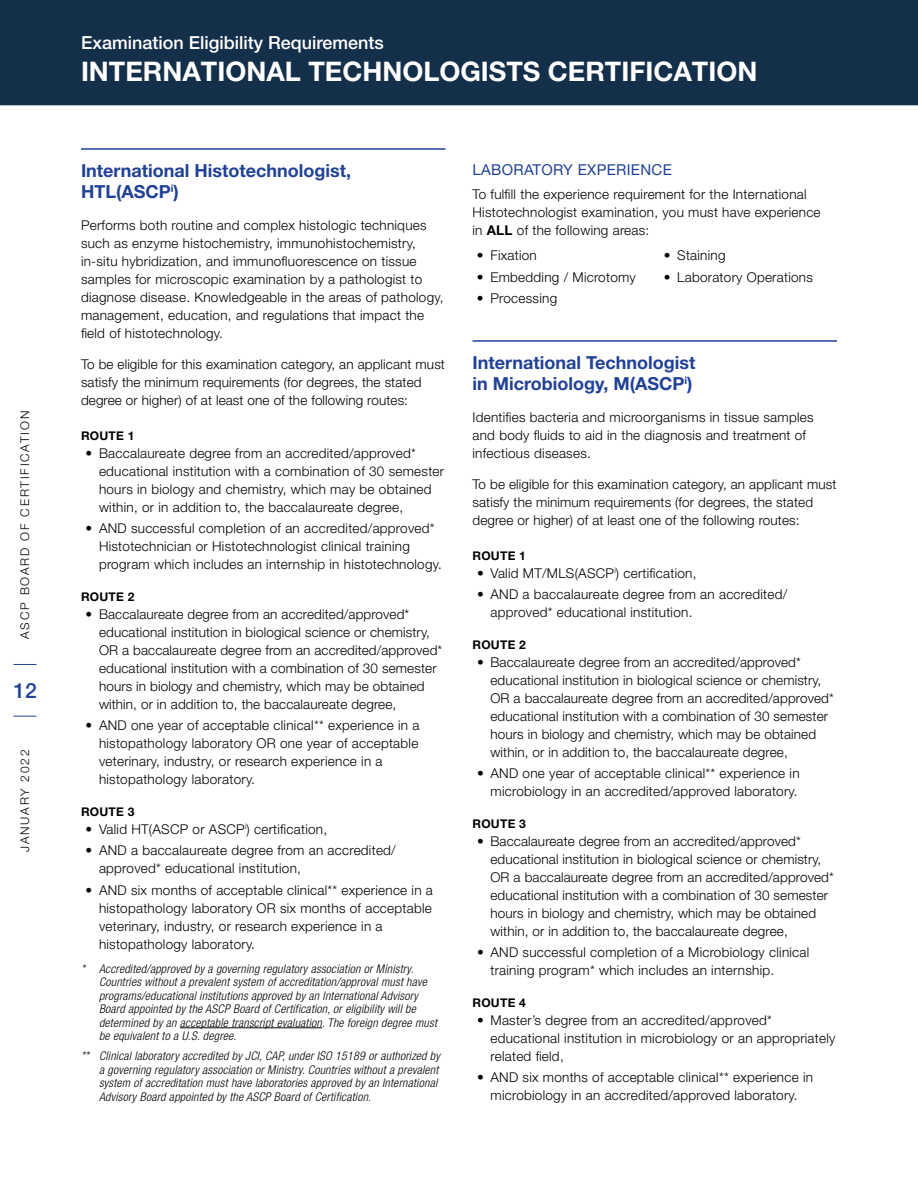
<style>
.page{position:relative;width:918px;height:1188px;background:#fff}
.page>*{position:absolute;margin:0;border:0;box-sizing:border-box;transform-origin:0 0}
.t1{font:700 27px "Helvetica Neue LT Pro";color:#fff}
.t2{font:500 21px "Helvetica Neue LT Std";color:#214196}
.t3{font:700 18px/21.6px "Helvetica Neue LT Std";color:#214196}
.t4{font:500 18px "Helvetica Neue LT Pro";color:#fff}
.t5{font:15px "Helvetica Neue LT Std";letter-spacing:.02em;color:#214196}
.t6{font:300 13.5px/18px "Helvetica Neue LT Std";letter-spacing:.02em;color:#000}
.t7{font:italic 300 condensed 12px/13.5px "Helvetica Neue LT Std";letter-spacing:.02em;color:#000}
.t8{font:700 12px "Helvetica Neue LT Std";letter-spacing:.02em;color:#000}
.t9{font:300 12px "Helvetica Neue LT Std";letter-spacing:.15em;color:#000}
.s1{font-weight:700}
</style>
<div class="page">
<svg style="left:14px;top:664px;width:23px;height:1px"></svg>
<svg style="left:14px;top:716px;width:23px;height:1px"></svg>
<div style="left:0;top:0;width:918px;height:105px;background:#142f4a"></div>
<hr style="left:81px;top:148px;width:365px;height:2px;background:#214196">
<hr style="left:180px;top:1028px;width:142px;height:1px;background:#000">
<hr style="left:472px;top:340px;width:365px;height:2px;background:#214196">
<p class="t9" style="left:18px;top:639px;width:229px;rotate:-90deg">ASCP BOARD OF CERTIFICATION</p>
<h2 class="t2" style="left:13px;top:678px;width:25px">12</h2>
<p class="t9" style="left:18px;top:852px;width:104px;rotate:-90deg">JANUARY 2022</p>
<h3 class="t4" style="left:81px;top:32px;width:304px">Examination Eligibility Requirements</h3>
<h1 class="t1" style="left:81px;top:55px;width:678px">INTERNATIONAL TECHNOLOGISTS CERTIFICATION</h1>
<h3 class="t3" style="left:81px;top:159px;width:272px">International Histotechnologist,<br>HTL(ASCP<sup>i</sup>)</h3>
<p class="t6" style="left:81px;top:216px;width:364px">Performs both routine and complex histologic techniques such as enzyme histochemistry, immunohistochemistry, in-situ hybridization, and immunofluorescence on tissue samples for microscopic examination by a pathologist to diagnose disease. Knowledgeable in the areas of pathology, management, education, and regulations that impact the field of histotechnology.</p>
<p class="t6" style="left:81px;top:355px;width:365px">To be eligible for this examination category, an applicant must satisfy the minimum requirements (for degrees, the stated degree or higher) of at least one of the following routes:</p>
<p class="t8" style="left:81px;top:428px;width:55px">ROUTE 1</p>
<p class="t6" style="left:99px;top:444px;width:347px;text-indent:-14px">• Baccalaureate degree from an accredited/approved* educational institution with a combination of 30 semester hours in biology and chemistry, which may be obtained within, or in addition to, the baccalaureate degree,</p>
<p class="t6" style="left:99px;top:519px;width:344px;text-indent:-14px">• AND successful completion of an accredited/approved*<br>Histotechnician or Histotechnologist clinical training program which includes an internship in histotechnology.</p>
<p class="t8" style="left:81px;top:589px;width:55px">ROUTE 2</p>
<p class="t6" style="left:99px;top:605px;width:345px;text-indent:-14px">• Baccalaureate degree from an accredited/approved* educational institution in biological science or chemistry, OR a baccalaureate degree from an accredited/approved* educational institution with a combination of 30 semester hours in biology and chemistry, which may be obtained within, or in addition to, the baccalaureate degree,</p>
<p class="t6" style="left:99px;top:716px;width:322px;text-indent:-14px">• AND one year of acceptable clinical** experience in a histopathology laboratory OR one year of acceptable veterinary, industry, or research experience in a histopathology laboratory.</p>
<p class="t8" style="left:81px;top:804px;width:55px">ROUTE 3</p>
<p class="t6" style="left:86px;top:820px;width:243px">• Valid HT(ASCP or ASCP<sup>i</sup>) certification,</p>
<p class="t6" style="left:99px;top:841px;width:298px;text-indent:-14px">• AND a baccalaureate degree from an accredited/ approved* educational institution,</p>
<p class="t6" style="left:99px;top:881px;width:335px;text-indent:-14px">• AND six months of acceptable clinical** experience in a histopathology laboratory OR six months of acceptable veterinary, industry, or research experience in a histopathology laboratory.</p>
<p class="t7" style="left:99px;top:962px;width:339px;text-indent:-18px">* Accredited/approved by a governing regulatory association or Ministry.<br>Countries without a prevalent system of accreditation/approval must have programs/educational institutions approved by an International Advisory Board appointed by the ASCP Board of Certification, or eligibility will be determined by an acceptable transcript evaluation. The foreign degree must be equivalent to a U.S. degree.</p>
<p class="t7" style="left:99px;top:1050px;width:342px;text-indent:-18px">** Clinical laboratory accredited by JCI, CAP, under ISO 15189 or authorized by a governing regulatory association or Ministry. Countries without a prevalent system of accreditation must have laboratories approved by an International Advisory Board appointed by the ASCP Board of Certification.</p>
<p class="t5" style="left:472px;top:160px;width:201px">LABORATORY EXPERIENCE</p>
<p class="t6" style="left:472px;top:185px;width:350px">To fulfill the experience requirement for the International<br>Histotechnologist examination, you must have experience in <span class="s1">ALL</span> of the following areas:</p>
<p class="t6" style="left:477px;top:246px;width:61px">• Fixation</p>
<p class="t6" style="left:477px;top:268px;width:160px">• Embedding / Microtomy</p>
<p class="t6" style="left:477px;top:289px;width:82px">• Processing</p>
<p class="t6" style="left:664px;top:246px;width:63px">• Staining</p>
<p class="t6" style="left:664px;top:267px;width:151px">• Laboratory Operations</p>
<h3 class="t3" style="left:472px;top:351px;width:224px">International Technologist in Microbiology, M(ASCP<sup>i</sup>)</h3>
<p class="t6" style="left:472px;top:408px;width:343px">Identifies bacteria and microorganisms in tissue samples and body fluids to aid in the diagnosis and treatment of infectious diseases.</p>
<p class="t6" style="left:472px;top:475px;width:365px">To be eligible for this examination category, an applicant must satisfy the minimum requirements (for degrees, the stated degree or higher) of at least one of the following routes:</p>
<p class="t8" style="left:472px;top:548px;width:55px">ROUTE 1</p>
<p class="t6" style="left:477px;top:564px;width:221px">• Valid MT/MLS(ASCP<sup>i</sup>) certification,</p>
<p class="t6" style="left:491px;top:585px;width:298px;text-indent:-14px">• AND a baccalaureate degree from an accredited/ approved* educational institution.</p>
<p class="t8" style="left:472px;top:637px;width:55px">ROUTE 2</p>
<p class="t6" style="left:490px;top:653px;width:345px;text-indent:-14px">• Baccalaureate degree from an accredited/approved* educational institution in biological science or chemistry, OR a baccalaureate degree from an accredited/approved* educational institution with a combination of 30 semester hours in biology and chemistry, which may be obtained within, or in addition to, the baccalaureate degree,</p>
<p class="t6" style="left:477px;top:764px;width:324px;text-align:right">• AND one year of acceptable clinical** experience in microbiology in an accredited/approved laboratory.</p>
<p class="t8" style="left:472px;top:816px;width:55px">ROUTE 3</p>
<p class="t6" style="left:490px;top:832px;width:345px;text-indent:-14px">• Baccalaureate degree from an accredited/approved* educational institution in biological science or chemistry, OR a baccalaureate degree from an accredited/approved* educational institution with a combination of 30 semester hours in biology and chemistry, which may be obtained within, or in addition to, the baccalaureate degree,</p>
<p class="t6" style="left:490px;top:943px;width:320px;text-indent:-14px">• AND successful completion of a Microbiology clinical training program* which includes an internship.</p>
<p class="t8" style="left:472px;top:995px;width:55px">ROUTE 4</p>
<p class="t6" style="left:490px;top:1011px;width:346px;text-indent:-14px">• Master’s degree from an accredited/approved* educational institution in microbiology or an appropriately related field,</p>
<p class="t6" style="left:477px;top:1068px;width:338px;text-align:center">• AND six months of acceptable clinical** experience in microbiology in an accredited/approved laboratory.</p>
</div>
